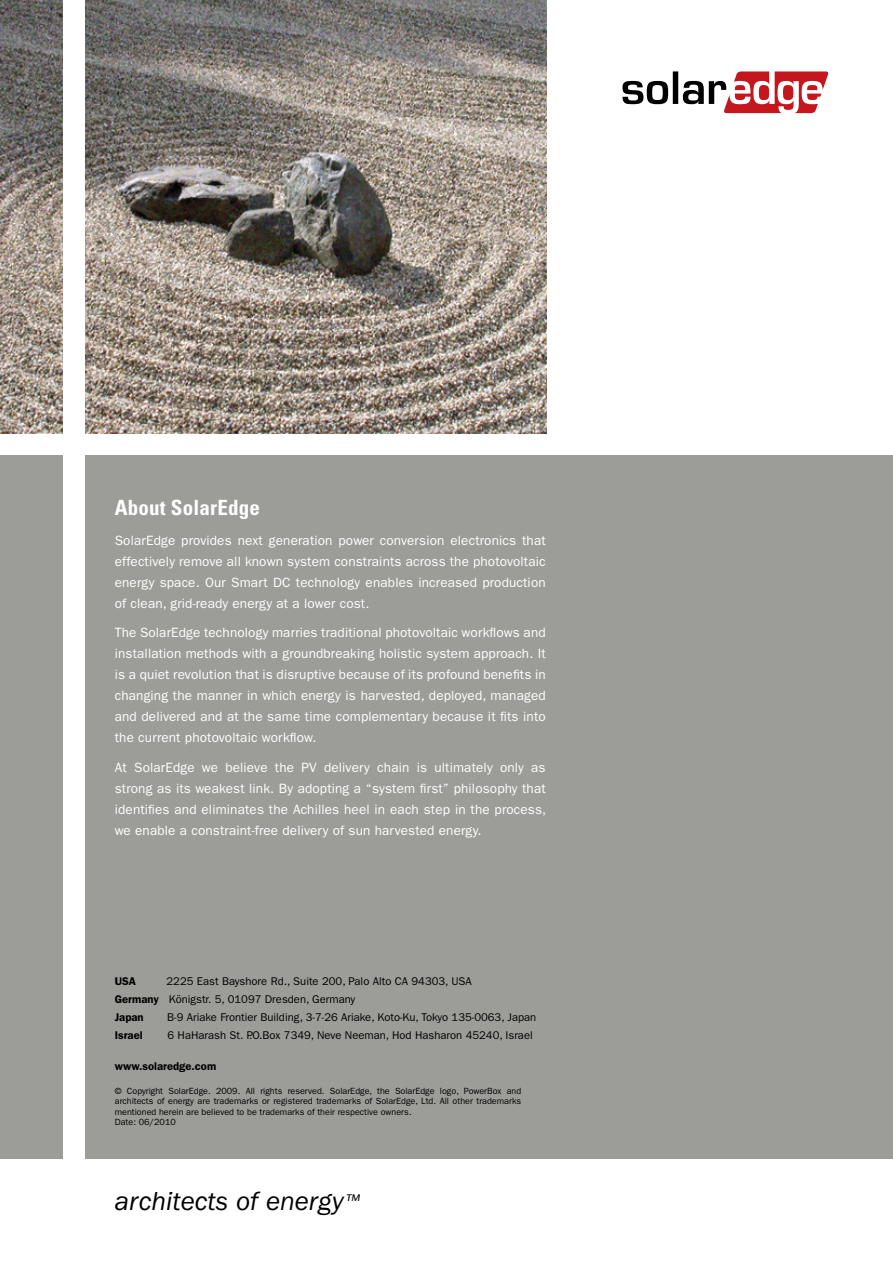
<style>
.page{position:relative;width:893px;height:1263px;background:#fff}
.page>*{position:absolute;margin:0;border:0;box-sizing:border-box;transform-origin:0 0}
.t1{font:italic 27px "ITC Franklin Gothic Std";color:#000}
.t2{font:700 condensed 21px "Univers LT Std";letter-spacing:.01em;color:#fff}
.t3{font:13.5px/21px "ITC Franklin Gothic Std";letter-spacing:.01em;color:#fff;text-align:justify}
.t4{font:11.25px/18px "ITC Franklin Gothic Std";color:#000}
.t5{font:600 11.25px "ITC Franklin Gothic Std";color:#000}
.t6{font:9px/10.5px "ITC Franklin Gothic Std";color:#000}
.s1{font-weight:600}
.s2{font-size:17.4px}
</style>
<div class="page">
<img style="left:0;top:0;width:546px;height:434px">
<div style="left:0;top:455px;width:893px;height:703px;background:#9c9c98"></div>
<div style="left:64px;top:0;width:21px;height:1209px;background:#fff"></div>
<svg style="left:622px;top:71px;width:207px;height:42px"></svg>
<h2 class="t2" style="left:115px;top:495px;width:147px">About SolarEdge</h2>
<p class="t3" style="left:115px;top:530px;width:432px">SolarEdge provides next generation power conversion electronics that effectively remove all known system constraints across the photovoltaic energy space. Our Smart DC technology enables increased production of clean, grid-ready energy at a lower cost.</p>
<p class="t3" style="left:115px;top:622px;width:432px">The SolarEdge technology marries traditional photovoltaic workflows and installation methods with a groundbreaking holistic system approach. It is a quiet revolution that is disruptive because of its profound benefits in changing the manner in which energy is harvested, deployed, managed and delivered and at the same time complementary because it fits into the current photovoltaic workflow.</p>
<p class="t3" style="left:115px;top:757px;width:433px">At SolarEdge we believe the PV delivery chain is ultimately only as strong as its weakest link. By adopting a “system first” philosophy that identifies and eliminates the Achilles heel in each step in the process, we enable a constraint-free delivery of sun harvested energy.</p>
<p class="t4" style="left:115px;top:972px;width:359px;text-indent:52px">2225 East Bayshore Rd., Suite 200, Palo Alto CA 94303, USA<br><span class="s1">Germany</span> Königstr. 5, 01097 Dresden, Germany<br><span class="s1">Japan</span></p>
<p class="t5" style="left:115px;top:974px;width:23px">USA</p>
<p class="t4" style="left:167px;top:1008px;width:371px">B-9 Ariake Frontier Building, 3-7-26 Ariake, Koto-Ku, Tokyo 135-0063, Japan</p>
<p class="t5" style="left:115px;top:1028px;width:29px">Israel</p>
<p class="t4" style="left:167px;top:1026px;width:367px">6 HaHarash St. P.O.Box 7349, Neve Neeman, Hod Hasharon 45240, Israel</p>
<p class="t5" style="left:115px;top:1059px;width:103px">www.solaredge.com</p>
<p class="t6" style="left:115px;top:1086px;width:408px">© Copyright SolarEdge. 2009. All rights reserved. SolarEdge, the SolarEdge logo, PowerBox and architects of energy are trademarks or registered trademarks of SolarEdge, Ltd. All other trademarks mentioned herein are believed to be trademarks of their respective owners.<br>Date: 06/2010</p>
<h1 class="t1" style="left:115px;top:1186px;width:246px">architects of energy<span class="s2">™</span></h1>
</div>
